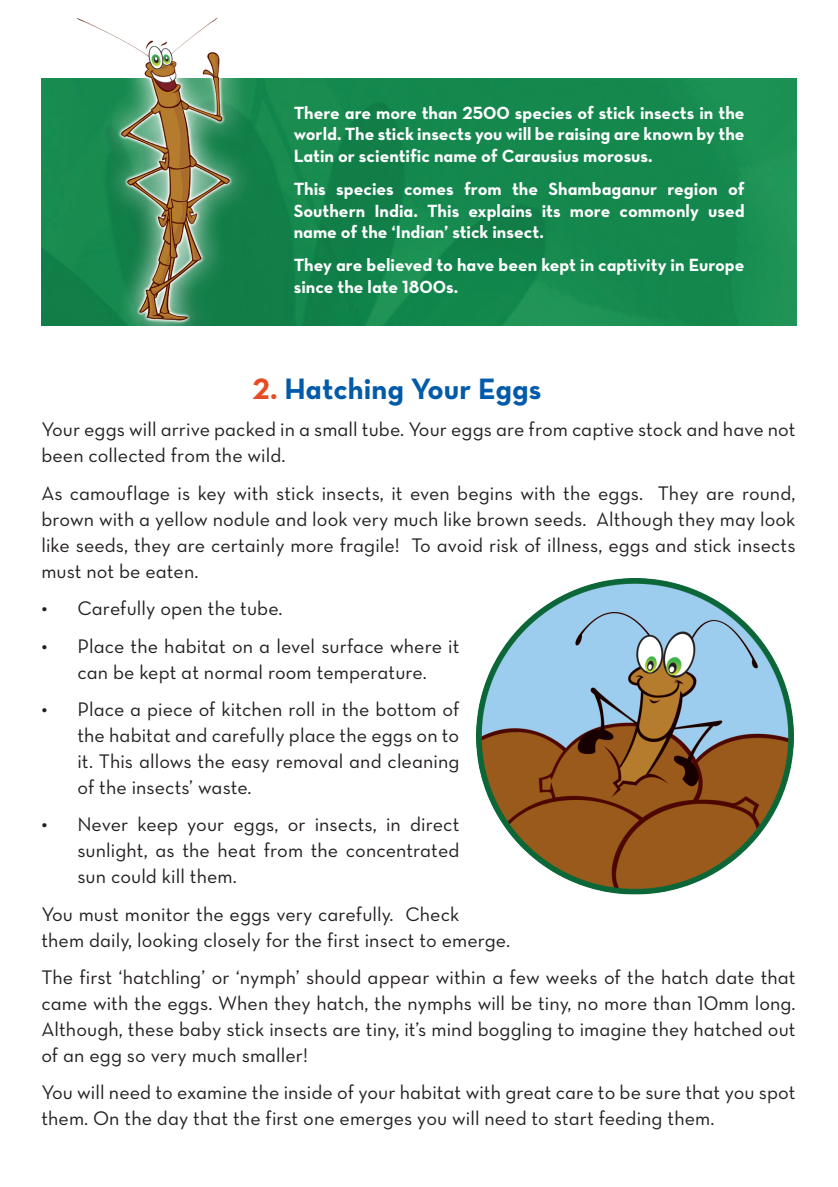
<style>
.page{position:relative;width:838px;height:1187px;background:#fff}
.page>*{position:absolute;margin:0;border:0;box-sizing:border-box;transform-origin:0 0}
.text{font:30px "Neutra Text Bold Alt";letter-spacing:.005em;color:#015aaa}
.text-2{font:20px/26px "Neutra Text Book Alt";letter-spacing:.005em;color:#231f20;text-align:justify}
.text-3{font:18px/21.6px "Neutra Text Bold Alt";color:#fff;text-align:justify}
.s1{color:#e84b24}
.s2{font-size:22px}
</style>
<div class="page">
<img style="left:41px;top:78px;width:755px;height:247px">
<svg style="left:55px;top:78px;width:200px;height:248px;background:#16864c"></svg>
<img style="left:64px;top:17px;width:189px;height:309px">
<img style="left:476px;top:578px;width:317px;height:317px">
<p class="text-3" style="left:294px;top:101px;width:452px">There are more than 2500 species of stick insects in the world. The stick insects you will be raising are known by the Latin or scientific name of Carausius morosus.</p>
<p class="text-3" style="left:294px;top:178px;width:452px">This species comes from the Shambaganur region of Southern India. This explains its more commonly used name of the ‘Indian’ stick insect.</p>
<p class="text-3" style="left:294px;top:254px;width:452px">They are believed to have been kept in captivity in Europe since the late 1800s.</p>
<p class="text" style="left:253px;top:370px;width:290px"><span class="s1">2.</span> Hatching Your Eggs</p>
<p class="text-2" style="left:41px;top:416px;width:756px">Your eggs will arrive packed in a small tube. Your eggs are from captive stock and have not been collected from the wild.</p>
<p class="text-2" style="left:41px;top:480px;width:756px">As camouflage is key with stick insects, it even begins with the eggs. They are round, brown with a yellow nodule and look very much like brown seeds. Although they may look like seeds, they are certainly more fragile! To avoid risk of illness, eggs and stick insects must not be eaten.</p>
<p class="text-2" style="left:41px;top:595px;width:243px"><span class="s2">•</span> Carefully open the tube.</p>
<p class="text-2" style="left:41px;top:632px;width:419px;text-align:center"><span class="s2">•</span> Place the habitat on a level surface where it can be kept at normal room temperature.</p>
<p class="text-2" style="left:77px;top:696px;width:383px;text-indent:-36px"><span class="s2">•</span> Place a piece of kitchen roll in the bottom of the habitat and carefully place the eggs on to it. This allows the easy removal and cleaning of the insects’ waste.</p>
<p class="text-2" style="left:77px;top:811px;width:383px;text-indent:-36px"><span class="s2">•</span> Never keep your eggs, or insects, in direct sunlight, as the heat from the concentrated sun could kill them.</p>
<p class="text-2" style="left:41px;top:900px;width:470px">You must monitor the eggs very carefully. Check<br>them daily, looking closely for the first insect to emerge.</p>
<p class="text-2" style="left:41px;top:964px;width:756px">The first ‘hatchling’ or ‘nymph’ should appear within a few weeks of the hatch date that came with the eggs. When they hatch, the nymphs will be tiny, no more than 10mm long.<br>Although, these baby stick insects are tiny, it’s mind boggling to imagine they hatched out of an egg so very much smaller!</p>
<p class="text-2" style="left:41px;top:1079px;width:756px">You will need to examine the inside of your habitat with great care to be sure that you spot them. On the day that the first one emerges you will need to start feeding them.</p>
</div>
